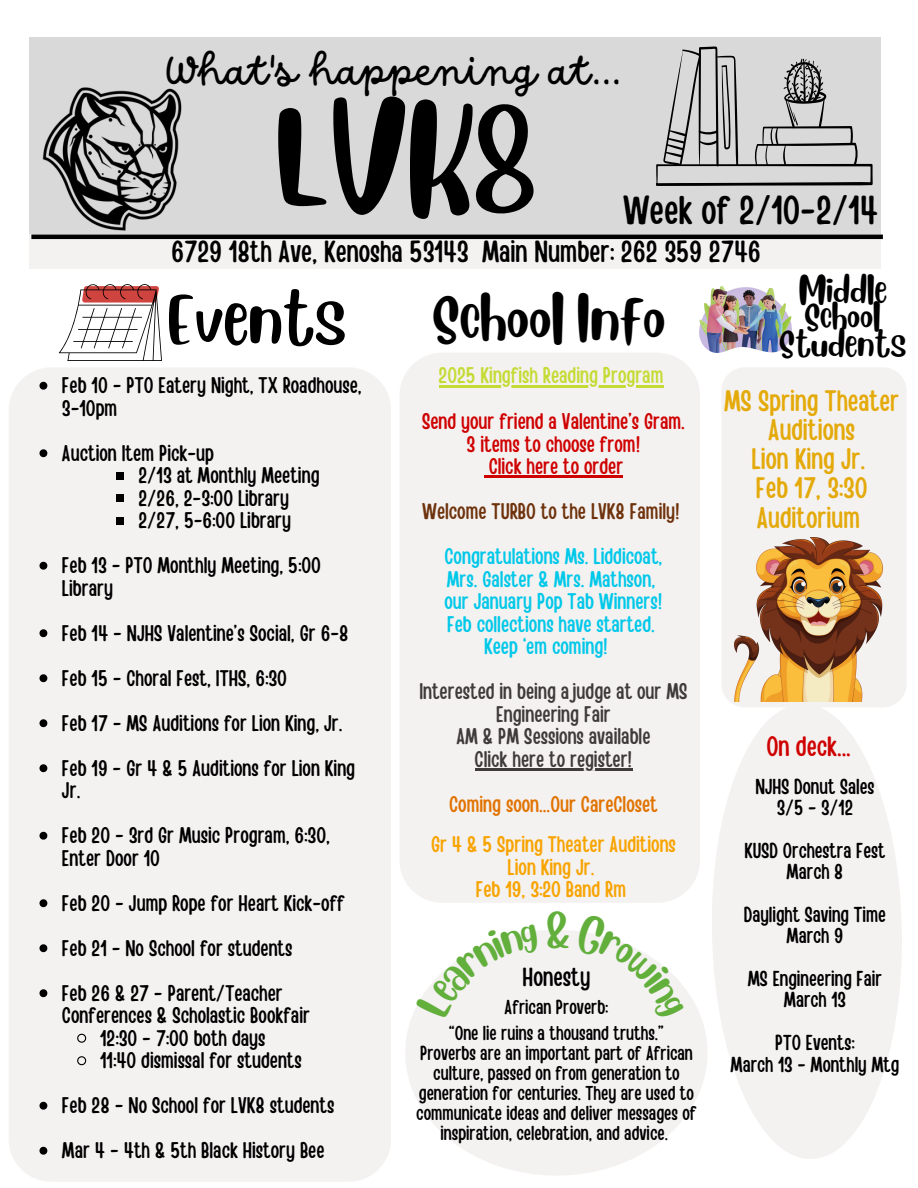
<style>
.page{position:relative;width:918px;height:1188px;background:#fff}
.page>*{position:absolute;margin:0;border:0;box-sizing:border-box;transform-origin:0 0}
.t1{font:100.8px "Blueberry";color:#000}
.t2{font:55.05px "Blueberry";color:#000}
.t3{font:47.55px "Blueberry";color:#000}
.t4{font:44.25px "DO Script Regular";color:#000}
.t5{font:40.2px "Handy Casual Condensed";color:#000}
.t6{font:30.3px "Handy Casual Condensed";color:#000}
.t7{font:29.55px/29.2px "Handy Casual Condensed";color:#e4aa0a;text-align:center}
.t8{font:27.9px "Handy Casual Condensed";color:#cf0000}
.t9{font:27.45px/27px "Blueberry";color:#000;text-align:center}
.t10{font:25.95px "Handy Casual Condensed";color:#000}
.t11{font:22.5px/22.5px "Handy Casual Condensed";color:#000}
.t12{font:22.5px "Handy Casual Condensed";color:#00c8e9}
.t13{font:22.5px/22.5px "Handy Casual Condensed";color:#3e3b39;text-align:center}
.t14{font:22.5px "Handy Casual Condensed";color:#cf0000}
.t15{font:22.5px "Handy Casual Condensed";color:#f8a400}
.t16{font:22.5px "Handy Casual Condensed";color:#6e330c}
.t17{font:22.5px "Handy Casual Condensed";color:#c5db35}
.t18{font:22.5px "Handy Casual Condensed";color:#e17300}
.t19{font:21.45px "Handy Casual Condensed";color:#000}
.t20{font:19.95px/20.1px "Handy Casual Condensed";color:#000;text-align:center}
</style>
<div class="page">
<div style="left:29px;top:38px;width:852px;height:203px;background:#d9d9d9"></div>
<div style="left:29px;top:235px;width:852px;height:34px;background:#f4f1f1"></div>
<div style="left:9px;top:367px;width:382px;height:815px;background:#f4f1f1;border-radius:43px"></div>
<div style="left:405px;top:930px;width:303px;height:246px;background:#f4f1f1;border-radius:50%"></div>
<div style="left:722px;top:367px;width:184px;height:336px;background:#f4f1f1"></div>
<hr style="left:31px;top:235px;width:852px;height:4px;background:#000">
<div style="left:399px;top:353px;width:301px;height:550px;background:#f4f1f1;border-radius:43px"></div>
<svg style="left:656px;top:47px;width:217px;height:139px"></svg>
<svg style="left:59px;top:284px;width:103px;height:77px"></svg>
<svg style="left:712px;top:703px;width:190px;height:456px;fill:#f4f1f1"></svg>
<img style="left:29px;top:87px;width:164px;height:153px">
<img style="left:700px;top:287px;width:91px;height:66px">
<img style="left:735px;top:537px;width:147px;height:165px">
<hr style="left:439px;top:385px;width:224px;height:3px;background:#c5db35">
<svg style="left:484px;top:475px;width:5px;height:3px"></svg>
<hr style="left:489px;top:475px;width:134px;height:3px;background:#cf0000">
<hr style="left:475px;top:768px;width:157px;height:2px;background:#3e3b39">
<svg style="left:39px;top:382px;width:8px;height:8px"></svg>
<svg style="left:39px;top:449px;width:8px;height:8px"></svg>
<div style="left:116px;top:472px;width:8px;height:8px;background:#000"></div>
<div style="left:116px;top:494px;width:8px;height:8px;background:#000"></div>
<div style="left:116px;top:517px;width:8px;height:8px;background:#000"></div>
<svg style="left:39px;top:562px;width:8px;height:8px"></svg>
<svg style="left:39px;top:629px;width:8px;height:8px"></svg>
<svg style="left:39px;top:674px;width:8px;height:8px"></svg>
<svg style="left:39px;top:719px;width:8px;height:8px"></svg>
<svg style="left:39px;top:764px;width:8px;height:8px"></svg>
<svg style="left:39px;top:832px;width:8px;height:8px"></svg>
<svg style="left:39px;top:899px;width:8px;height:8px"></svg>
<svg style="left:39px;top:944px;width:8px;height:8px"></svg>
<svg style="left:39px;top:989px;width:8px;height:8px"></svg>
<svg style="left:77px;top:1033px;width:10px;height:10px"></svg>
<svg style="left:77px;top:1056px;width:10px;height:10px"></svg>
<svg style="left:39px;top:1102px;width:8px;height:8px"></svg>
<svg style="left:39px;top:1147px;width:8px;height:8px"></svg>
<h1 class="t4" style="left:161px;top:45px;width:462px">What's happening at...</h1>
<p class="t1" style="left:276px;top:82px;width:261px">LVK8</p>
<h3 class="t5" style="left:623px;top:184px;width:256px">Week of 2/10-2/14</h3>
<p class="t6" style="left:171px;top:232px;width:591px">6729 18th Ave, Kenosha 53143 Main Number: 262 359 2746</p>
<p class="t2" style="left:167px;top:278px;width:180px">Events</p>
<p class="t3" style="left:434px;top:284px;width:234px">School Info</p>
<p class="t9" style="left:780px;top:272px;width:128px">Middle<br>School<br>Students</p>
<p class="t11" style="left:62px;top:373px;width:301px">Feb 10 - PTO Eatery Night, TX Roadhouse,<br>3-10pm</p>
<p class="t11" style="left:62px;top:440px;width:154px">Auction Item Pick-up</p>
<p class="t11" style="left:138px;top:463px;width:183px">2/13 at Monthly Meeting</p>
<p class="t11" style="left:138px;top:485px;width:152px">2/26, 2-3:00 Library</p>
<p class="t11" style="left:138px;top:508px;width:154px">2/27, 5-6:00 Library</p>
<p class="t11" style="left:62px;top:553px;width:260px">Feb 13 - PTO Monthly Meeting, 5:00<br>Library</p>
<h6 class="t11" style="left:62px;top:620px;width:288px">Feb 14 - NJHS Valentine’s Social, Gr 6-8</h6>
<p class="t11" style="left:62px;top:665px;width:226px">Feb 15 - Choral Fest, ITHS, 6:30</p>
<h3 class="t11" style="left:62px;top:710px;width:282px">Feb 17 - MS Auditions for Lion King, Jr.</h3>
<h6 class="t11" style="left:62px;top:755px;width:295px">Feb 19 - Gr 4 &amp; 5 Auditions for Lion King<br>Jr.</h6>
<p class="t11" style="left:62px;top:823px;width:269px">Feb 20 - 3rd Gr Music Program, 6:30,<br>Enter Door 10</p>
<p class="t11" style="left:62px;top:890px;width:284px">Feb 20 - Jump Rope for Heart Kick-off</p>
<p class="t11" style="left:62px;top:935px;width:232px">Feb 21 - No School for students</p>
<p class="t11" style="left:62px;top:980px;width:250px">Feb 26 &amp; 27 - Parent/Teacher<br>Conferences &amp; Scholastic Bookfair</p>
<p class="t11" style="left:100px;top:1025px;width:167px">12:30 - 7:00 both days</p>
<p class="t11" style="left:100px;top:1048px;width:203px">11:40 dismissal for students</p>
<p class="t11" style="left:62px;top:1093px;width:274px">Feb 28 - No School for LVK8 students</p>
<p class="t11" style="left:62px;top:1138px;width:264px">Mar 4 - 4th &amp; 5th Black History Bee</p>
<p class="t17" style="left:439px;top:361px;width:226px">2025 Kingfish Reading Program</p>
<h4 class="t14" style="left:422px;top:407px;width:264px">Send your friend a Valentine’s Gram.</h4>
<p class="t14" style="left:467px;top:429px;width:175px">3 items to choose from!</p>
<h6 class="t14" style="left:489px;top:452px;width:136px">Click here to order</h6>
<p class="t16" style="left:422px;top:497px;width:259px">Welcome TURBO to the LVK8 Family!</p>
<h2 class="t12" style="left:445px;top:542px;width:219px">Congratulations Ms. Liddicoat,</h2>
<p class="t12" style="left:447px;top:564px;width:210px">Mrs. Galster &amp; Mrs. Mathson,</p>
<p class="t12" style="left:444px;top:587px;width:220px">our January Pop Tab Winners!</p>
<p class="t12" style="left:447px;top:609px;width:209px">Feb collections have started.</p>
<p class="t12" style="left:484px;top:632px;width:125px">Keep ‘em coming!</p>
<p class="t13" style="left:419px;top:679px;width:270px">Interested in being ajudge at our MS<br>Engineering Fair</p>
<p class="t13" style="left:457px;top:724px;width:195px">AM &amp; PM Sessions available</p>
<p class="t13" style="left:475px;top:747px;width:159px">Click here to register!</p>
<p class="t18" style="left:449px;top:789px;width:210px">Coming soon...Our CareCloset</p>
<p class="t15" style="left:431px;top:830px;width:246px">Gr 4 &amp; 5 Spring Theater Auditions</p>
<p class="t15" style="left:508px;top:852px;width:88px">Lion King Jr.</p>
<p class="t15" style="left:476px;top:875px;width:152px">Feb 19, 3:20 Band Rm</p>
<h5 class="t10" style="left:523px;top:960px;width:69px">Honesty</h5>
<p class="t20" style="left:505px;top:996px;width:105px">African Proverb:</p>
<p class="t20" style="left:449px;top:1022px;width:216px">“One lie ruins a thousand truths.”</p>
<p class="t20" style="left:416px;top:1042px;width:282px">Proverbs are an important part of African culture, passed on from generation to generation for centuries. They are used to communicate ideas and deliver messages of inspiration, celebration, and advice.</p>
<p class="t7" style="left:724px;top:384px;width:177px">MS Spring Theater<br>Auditions<br>Lion King Jr.<br>Feb 17, 3:30<br>Auditorium</p>
<p class="t8" style="left:766px;top:728px;width:86px">On deck...</p>
<p class="t19" style="left:755px;top:772px;width:121px">NJHS Donut Sales</p>
<p class="t19" style="left:777px;top:794px;width:78px">3/5 - 3/12</p>
<p class="t19" style="left:744px;top:836px;width:142px">KUSD Orchestra Fest</p>
<p class="t19" style="left:787px;top:858px;width:58px">March 8</p>
<p class="t19" style="left:744px;top:900px;width:144px">Daylight Saving Time</p>
<p class="t19" style="left:787px;top:922px;width:58px">March 9</p>
<p class="t19" style="left:748px;top:965px;width:136px">MS Engineering Fair</p>
<p class="t19" style="left:784px;top:986px;width:64px">March 13</p>
<p class="t19" style="left:775px;top:1029px;width:81px">PTO Events:</p>
<p class="t19" style="left:731px;top:1050px;width:170px">March 13 - Monthly Mtg</p>
</div>
